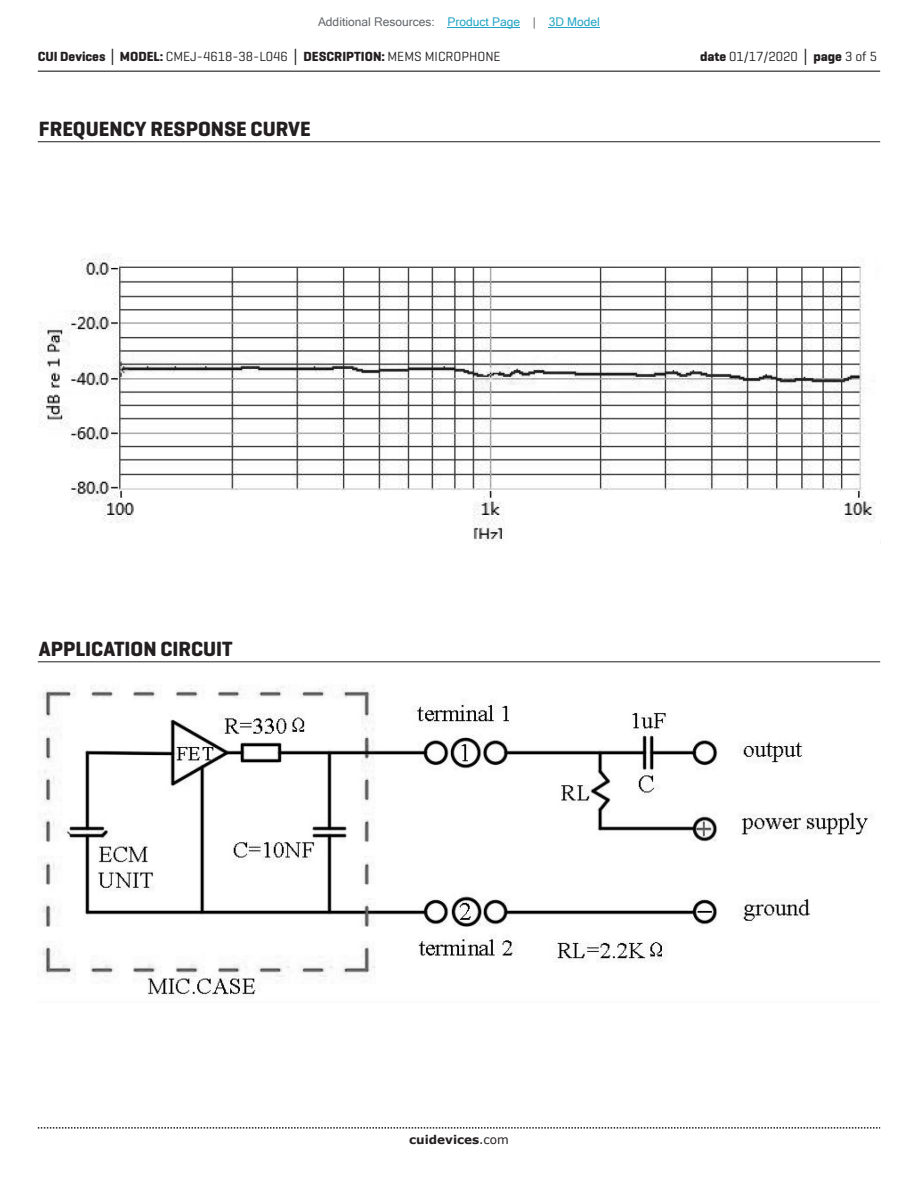
<style>
.page{position:relative;width:918px;height:1188px;background:#fff}
.page>*{position:absolute;margin:0;border:0;box-sizing:border-box;transform-origin:0 0}
.t1{font:700 21px "Geogrotesque";color:#231f20}
.t2{font:13.5px "Geogrotesque";color:#231f20}
.t3{font:12px "Microsoft Sans Serif";color:#63676b}
.t4{font:700 12px "Verdana";color:#231f20}
.s1{color:#23a4c6}
.s2{font-weight:700}
.s3{font-family:"Verdana";font-weight:700}
.s4{font-weight:400}
</style>
<div class="page">
<hr style="left:38px;top:71px;width:842px;height:1px;background:#231f20">
<svg style="left:38px;top:1127px;width:842px;height:2px"></svg>
<hr style="left:38px;top:141px;width:842px;height:1px;background:#231f20">
<hr style="left:38px;top:661px;width:842px;height:1px;background:#231f20">
<img style="left:40px;top:253px;width:836px;height:290px">
<img style="left:42px;top:685px;width:832px;height:313px">
<hr style="left:448px;top:27px;width:72px;height:1px;background:#23a4c6">
<hr style="left:549px;top:27px;width:51px;height:1px;background:#23a4c6">
<p class="t3" style="left:318px;top:15px;width:283px">Additional Resources: <span class="s1">Product Page</span> | <span class="s1">3D Model</span></p>
<p class="t2" style="left:38px;top:48px;width:464px"><span class="s2">CUI Devices</span> <span class="s3">│</span> <span class="s2">MODEL:</span> CMEJ-4618-38-L046 <span class="s3">│</span> <span class="s2">DESCRIPTION:</span> MEMS MICROPHONE</p>
<h1 class="t1" style="left:39px;top:116px;width:273px">FREQUENCY RESPONSE CURVE</h1>
<p class="t2" style="left:700px;top:48px;width:179px"><span class="s2">date</span> 01/17/2020 <span class="s3">│</span> <span class="s2">page</span> 3 of 5</p>
<h1 class="t1" style="left:39px;top:636px;width:195px">APPLICATION CIRCUIT</h1>
<p class="t4" style="left:409px;top:1131px;width:101px">cuidevices<span class="s4">.com</span></p>
</div>
